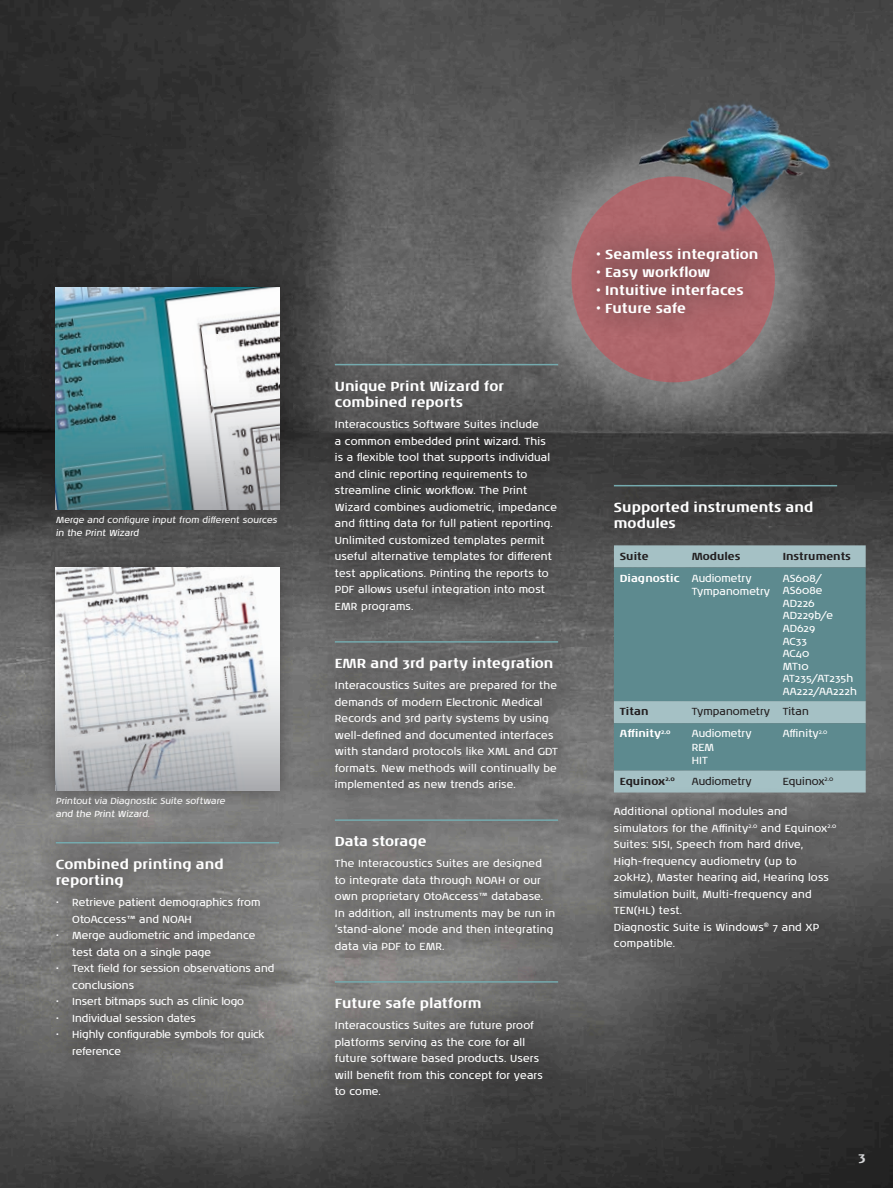
<style>
.page{position:relative;width:893px;height:1188px;background:#fff}
.page>*{position:absolute;margin:0;border:0;box-sizing:border-box;transform-origin:0 0}
.t1{font:700 13.5px/16.5px "Noa LT Pro";color:#fff}
.t2{font:700 13.5px "Noa LT Pro";color:#d4d5d7}
.t3{font:10.5px/16.5px "Noa LT Pro";letter-spacing:.01em;color:#fff}
.t4{font:10.5px/16.5px "Noa LT Pro";letter-spacing:-.01em;color:#fff}
.t5{font:700 10.5px "Noa LT Pro";color:#231f20}
.t6{font:10.5px "Noa LT Pro";letter-spacing:.005em;color:#231f20}
.t7{font:700 10.5px "Noa LT Pro";color:#fff}
.t8{font:italic 9px/13.5px "Noa LT Pro";color:#fff}
.s1{font-weight:700}
</style>
<div class="page">
<img style="left:0;top:0;width:893px;height:1188px">
<div style="left:507px;top:112px;width:332px;height:335px;background:#fff;opacity:.49"></div>
<div style="left:571px;top:176px;width:204px;height:206px;background:#af666b;border-radius:50%"></div>
<div style="left:571px;top:222px;width:213px;height:118px;background:#231f20;opacity:.33"></div>
<img style="left:626px;top:46px;width:258px;height:223px">
<div style="left:312px;top:340px;width:268px;height:779px;background:#231f20;opacity:.28"></div>
<hr style="left:335px;top:364px;width:223px;height:1px;background:#75aaae">
<hr style="left:335px;top:641px;width:223px;height:2px;background:#75aaae">
<hr style="left:335px;top:819px;width:223px;height:2px;background:#75aaae">
<hr style="left:335px;top:981px;width:223px;height:2px;background:#75aaae">
<svg style="left:614px;top:545px;width:252px;height:248px;background:#a1bdc1"></svg>
<svg style="left:614px;top:568px;width:252px;height:202px;background:#648f94"></svg>
<div style="left:591px;top:461px;width:268px;height:91px;background:#231f20;opacity:.28"></div>
<hr style="left:614px;top:485px;width:223px;height:1px;background:#75aaae">
<div style="left:591px;top:784px;width:268px;height:187px;background:#231f20;opacity:.28"></div>
<div style="left:40px;top:552px;width:255px;height:254px;background:#231f20;opacity:.51"></div>
<img style="left:56px;top:567px;width:223px;height:223px">
<div style="left:40px;top:271px;width:255px;height:255px;background:#231f20;opacity:.51"></div>
<img style="left:56px;top:287px;width:223px;height:223px">
<div style="left:30px;top:814px;width:275px;height:269px;background:#231f20;opacity:.48"></div>
<hr style="left:56px;top:842px;width:223px;height:1px;background:#75aaae">
<p class="t8" style="left:56px;top:513px;width:223px">Merge and configure input from different sources in the Print Wizard</p>
<p class="t8" style="left:56px;top:794px;width:171px">Printout via Diagnostic Suite software and the Print Wizard.</p>
<p class="t1" style="left:56px;top:855px;width:169px">Combined printing and reporting</p>
<p class="t3" style="left:72px;top:894px;width:190px;text-indent:-17px">• Retrieve patient demographics from<br>OtoAccess™ and NOAH</p>
<p class="t3" style="left:72px;top:927px;width:185px;text-indent:-17px">• Merge audiometric and impedance test data on a single page</p>
<p class="t3" style="left:72px;top:960px;width:204px;text-indent:-17px">• Text field for session observations and conclusions</p>
<p class="t3" style="left:56px;top:993px;width:190px">• Insert bitmaps such as clinic logo</p>
<p class="t4" style="left:56px;top:1010px;width:142px">• Individual session dates</p>
<p class="t4" style="left:72px;top:1026px;width:194px;text-indent:-17px">• Highly configurable symbols for quick reference</p>
<p class="t1" style="left:335px;top:377px;width:171px">Unique Print Wizard for combined reports</p>
<p class="t3" style="left:335px;top:416px;width:224px">Interacoustics Software Suites include<br>a common embedded print wizard. This<br>is a flexible tool that supports individual and clinic reporting requirements to streamline clinic workflow. The Print Wizard combines audiometric, impedance and fitting data for full patient reporting.<br>Unlimited customized templates permit useful alternative templates for different test applications. Printing the reports to PDF allows useful integration into most EMR programs.</p>
<p class="t1" style="left:335px;top:654px;width:220px">EMR and 3rd party integration</p>
<p class="t3" style="left:335px;top:677px;width:225px">Interacoustics Suites are prepared for the demands of modern Electronic Medical Records and 3rd party systems by using well-defined and documented interfaces with standard protocols like XML and GDT formats. New methods will continually be implemented as new trends arise.</p>
<p class="t1" style="left:335px;top:832px;width:93px">Data storage</p>
<p class="t3" style="left:335px;top:855px;width:222px">The Interacoustics Suites are designed to integrate data through NOAH or our own proprietary OtoAccess™ database.<br>In addition, all instruments may be run in ‘stand-alone’ mode and then integrating data via PDF to EMR.</p>
<p class="t1" style="left:335px;top:994px;width:148px">Future safe platform</p>
<p class="t3" style="left:335px;top:1017px;width:210px">Interacoustics Suites are future proof platforms serving as the core for all future software based products. Users will benefit from this concept for years to come.</p>
<p class="t1" style="left:596px;top:245px;width:164px">• Seamless integration</p>
<p class="t1" style="left:596px;top:263px;width:115px">• Easy workflow</p>
<p class="t1" style="left:596px;top:281px;width:149px">• Intuitive interfaces</p>
<p class="t1" style="left:596px;top:299px;width:91px">• Future safe</p>
<p class="t1" style="left:614px;top:498px;width:201px">Supported instruments and modules</p>
<p class="t5" style="left:620px;top:548px;width:30px">Suite</p>
<p class="t5" style="left:692px;top:548px;width:50px">Modules</p>
<p class="t5" style="left:783px;top:548px;width:70px">Instruments</p>
<p class="t3" style="left:692px;top:571px;width:80px;line-height:13.5px;text-indent:-72px"><span class="s1">Diagnostic</span> Audiometry<br>Tympanometry</p>
<p class="t3" style="left:783px;top:571px;width:76px;line-height:12.6px">AS608/<br>AS608e<br>AD226<br>AD229b/e<br>AD629<br>AC33<br>AC40<br>MT10<br>AT235/AT235h<br>AA222/AA222h</p>
<p class="t5" style="left:620px;top:704px;width:30px">Titan</p>
<p class="t6" style="left:692px;top:704px;width:118px">Tympanometry Titan</p>
<p class="t7" style="left:620px;top:726px;width:52px">Affinity<sup>2.0</sup></p>
<p class="t3" style="left:692px;top:727px;width:61px;line-height:13.5px">Audiometry<br>REM<br>HIT</p>
<p class="t3" style="left:783px;top:725px;width:46px">Affinity<sup>2.0</sup></p>
<p class="t5" style="left:620px;top:773px;width:56px">Equinox<sup>2.0</sup></p>
<p class="t6" style="left:692px;top:774px;width:61px">Audiometry</p>
<p class="t6" style="left:783px;top:774px;width:52px">Equinox<sup>2.0</sup></p>
<p class="t3" style="left:614px;top:803px;width:224px">Additional optional modules and simulators for the Affinity<sup>2.0</sup> and Equinox<sup>2.0<br></sup>Suites: SISI, Speech from hard drive, High-frequency audiometry (up to 20kHz), Master hearing aid, Hearing loss simulation built, Multi-frequency and TEN(HL) test.<br>Diagnostic Suite is Windows<sup>®</sup> 7 and XP compatible.</p>
<p class="t2" style="left:858px;top:1147px;width:9px">3</p>
</div>
